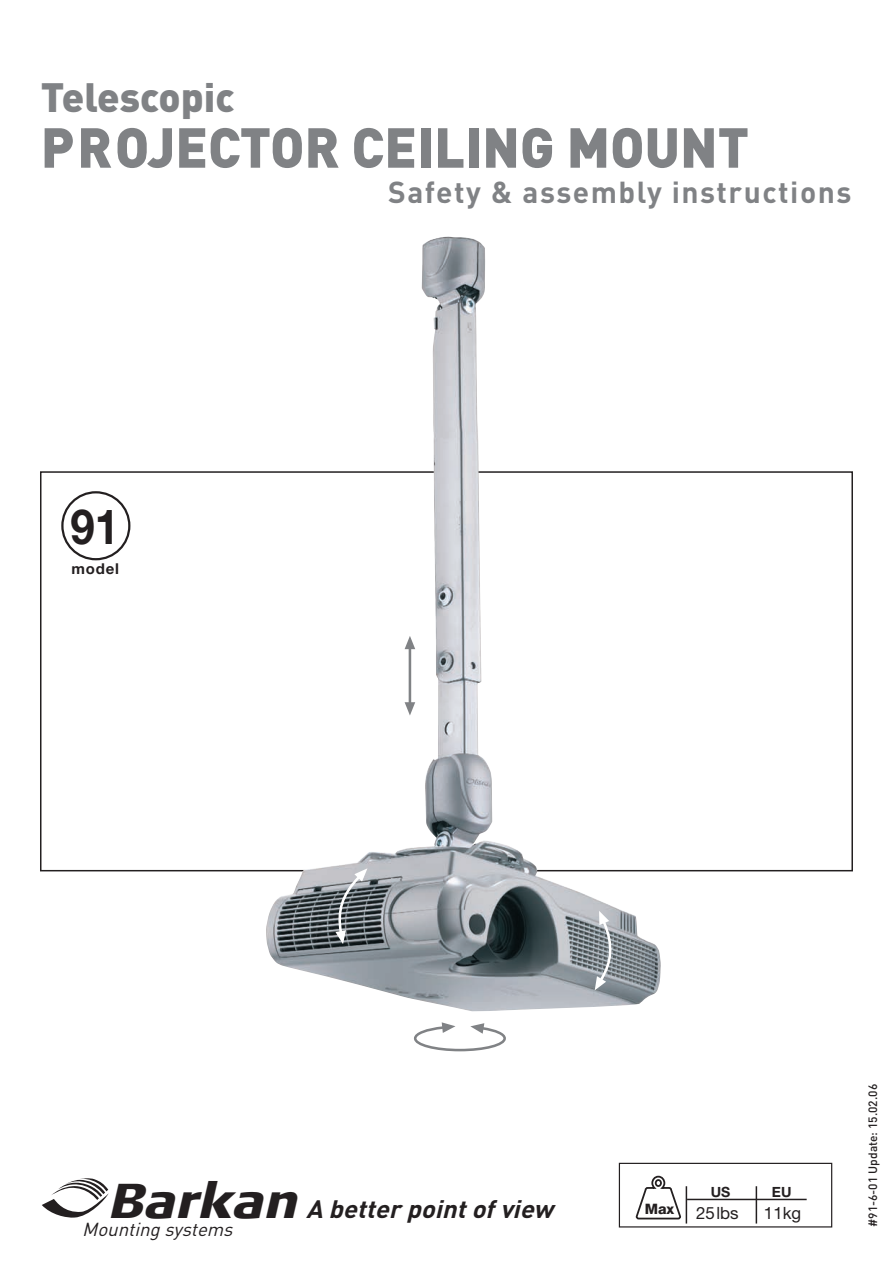
<style>
.page{position:relative;width:893px;height:1263px;background:#fff}
.page>*{position:absolute;margin:0;border:0;box-sizing:border-box;transform-origin:0 0}
.t1{font:900 55.5px "DIN";color:#808285}
.t2{font:italic 900 48.9px "Signa Normal";color:#231f20}
.t3{font:700 48.6px "Helvetica Neue";color:#231f20;scale:.9 1}
.t4{font:900 40.5px "DIN";color:#808285}
.t5{font:700 30px "DIN";letter-spacing:.05em;color:#808285}
.t6{font:italic 700 24.9px "DIN";color:#231f20}
.t7{font:italic 18.6px "DIN";color:#231f20}
.t8{font:16.95px "Helvetica Neue";color:#231f20}
.t9{font:700 15px "Helvetica Neue";letter-spacing:.05em;color:#231f20}
.t10{font:800 14.4px "Helvetica Neue";color:#231f20}
.t11{font:700 14.1px "Helvetica Neue";color:#231f20}
.t12{font:500 12px "DIN";color:#231f20}
</style>
<div class="page">
<div style="left:61px;top:491px;width:69px;height:69px;border:2px solid #231f20;border-radius:50%"></div>
<div style="left:619px;top:1163px;width:213px;height:64px;border:1px solid #231f20"></div>
<hr style="left:686px;top:1186px;width:1px;height:37px;background:#231f20">
<svg style="left:635px;top:1175px;width:46px;height:45px"></svg>
<hr style="left:756px;top:1186px;width:1px;height:37px;background:#231f20">
<hr style="left:687px;top:1199px;width:120px;height:1px;background:#231f20">
<svg style="left:42px;top:1178px;width:67px;height:40px"></svg>
<img style="left:266px;top:236px;width:395px;height:775px">
<svg style="left:335px;top:868px;width:32px;height:76px"></svg>
<svg style="left:595px;top:911px;width:19px;height:79px"></svg>
<hr style="left:409px;top:648px;width:2px;height:55px;background:#808285">
<svg style="left:405px;top:636px;width:10px;height:13px"></svg>
<svg style="left:405px;top:702px;width:10px;height:13px"></svg>
<svg style="left:414px;top:1022px;width:92px;height:30px"></svg>
<h3 class="t4" style="left:41px;top:83px;width:196px">Telescopic</h3>
<h1 class="t1" style="left:41px;top:128px;width:710px">PROJECTOR CEILING MOUNT</h1>
<h3 class="t3" style="left:71px;top:509px;width:55px">91</h3>
<p class="t9" style="left:72px;top:564px;width:49px">model</p>
<p class="t5" style="left:388px;top:181px;width:465px">Safety &amp; assembly instructions</p>
<h2 class="t2" style="left:107px;top:1177px;width:204px">Barkan</h2>
<p class="t7" style="left:82px;top:1222px;width:156px">Mounting systems</p>
<p class="t6" style="left:306px;top:1200px;width:254px">A better pointofview</p>
<p class="t11" style="left:711px;top:1186px;width:21px">US</p>
<p class="t11" style="left:772px;top:1186px;width:21px">EU</p>
<p class="t10" style="left:645px;top:1203px;width:31px">Max</p>
<p class="t8" style="left:696px;top:1206px;width:44px">25lbs</p>
<p class="t8" style="left:764px;top:1206px;width:39px">11kg</p>
<p class="t12" style="left:868px;top:1227px;width:144px;rotate:-90deg">#91-6-01 Update: 15.02.06</p>
</div>
